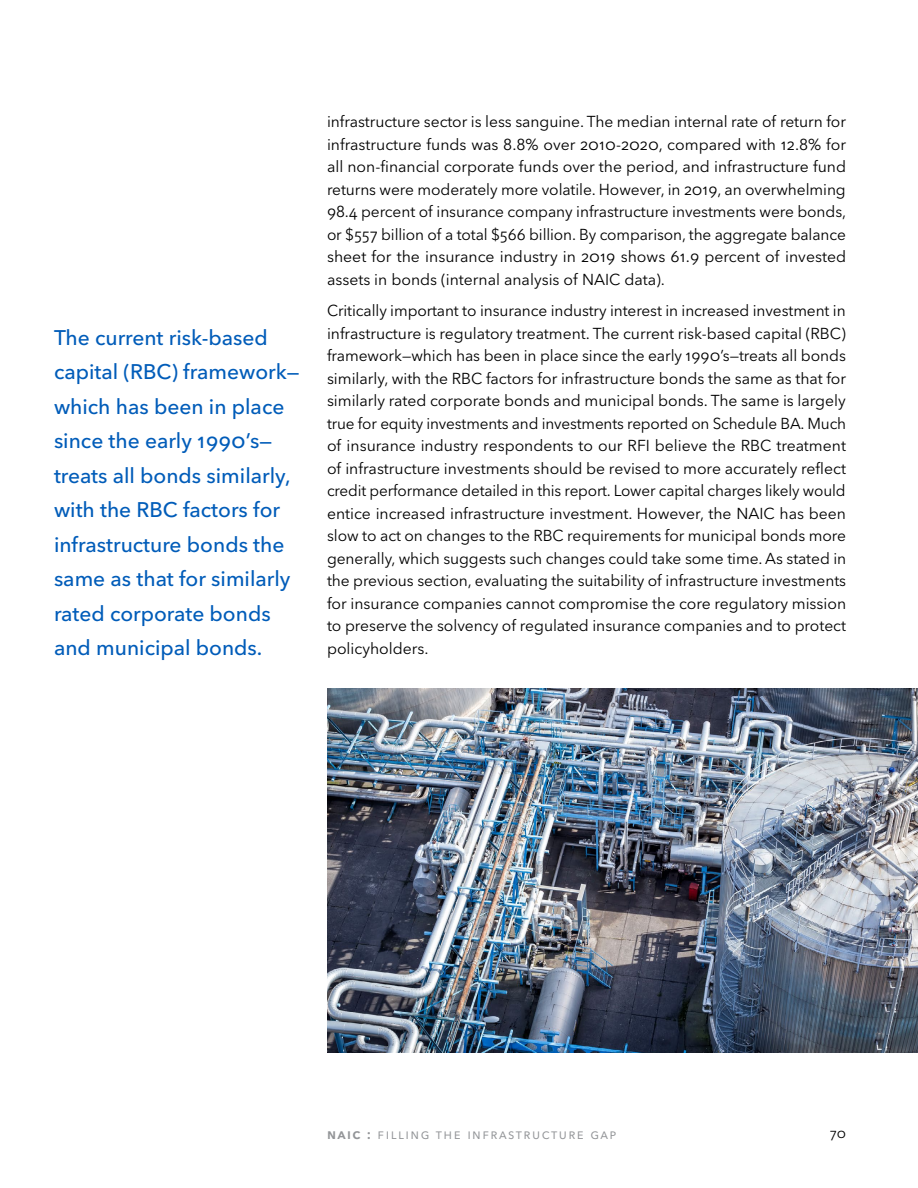
<style>
.page{position:relative;width:918px;height:1188px;background:#fff}
.page>*{position:absolute;margin:0;border:0;box-sizing:border-box;transform-origin:0 0}
.t1{font:500 21px/34.5px "Avenir Next LT Pro";color:#005cb9}
.t2{font:15.75px/22.5px "Avenir Next LT Pro";color:#000;text-align:justify}
.t3{font:14.25px "Avenir Next LT Pro";letter-spacing:.1em;color:#939598}
.t4{font:13.5px "Avenir Next LT Pro";color:#000}
.s1{font-weight:600}
</style>
<div class="page">
<img style="left:327px;top:688px;width:591px;height:365px">
<p class="t1" style="left:54px;top:320px;width:247px">The current risk-based capital (RBC) framework— which has been in place since the early 1990’s— treats all bonds similarly, with the RBC factors for infrastructure bonds the same as that for similarly rated corporate bonds and municipal bonds.</p>
<p class="t2" style="left:327px;top:110px;width:521px">infrastructure sector is less sanguine. The median internal rate of return for infrastructure funds was 8.8% over 2010-2020, compared with 12.8% for all non-financial corporate funds over the period, and infrastructure fund returns were moderately more volatile. However, in 2019, an overwhelming 98.4 percent of insurance company infrastructure investments were bonds, or $557 billion of a total $566 billion. By comparison, the aggregate balance sheet for the insurance industry in 2019 shows 61.9 percent of invested assets in bonds (internal analysis of NAIC data).</p>
<p class="t2" style="left:327px;top:299px;width:521px">Critically important to insurance industry interest in increased investment in infrastructure is regulatory treatment. The current risk-based capital (RBC) framework—which has been in place since the early 1990’s—treats all bonds similarly, with the RBC factors for infrastructure bonds the same as that for similarly rated corporate bonds and municipal bonds. The same is largely true for equity investments and investments reported on Schedule BA. Much of insurance industry respondents to our RFI believe the RBC treatment of infrastructure investments should be revised to more accurately reflect credit performance detailed in this report. Lower capital charges likely would entice increased infrastructure investment. However, the NAIC has been slow to act on changes to the RBC requirements for municipal bonds more generally, which suggests such changes could take some time. As stated in the previous section, evaluating the suitability of infrastructure investments for insurance companies cannot compromise the core regulatory mission to preserve the solvency of regulated insurance companies and to protect policyholders.</p>
<p class="t3" style="left:327px;top:1125px;width:291px"><span class="s1">Naic :</span> filling the I nfrastructure gap</p>
<p class="t4" style="left:830px;top:1125px;width:18px">70</p>
</div>
